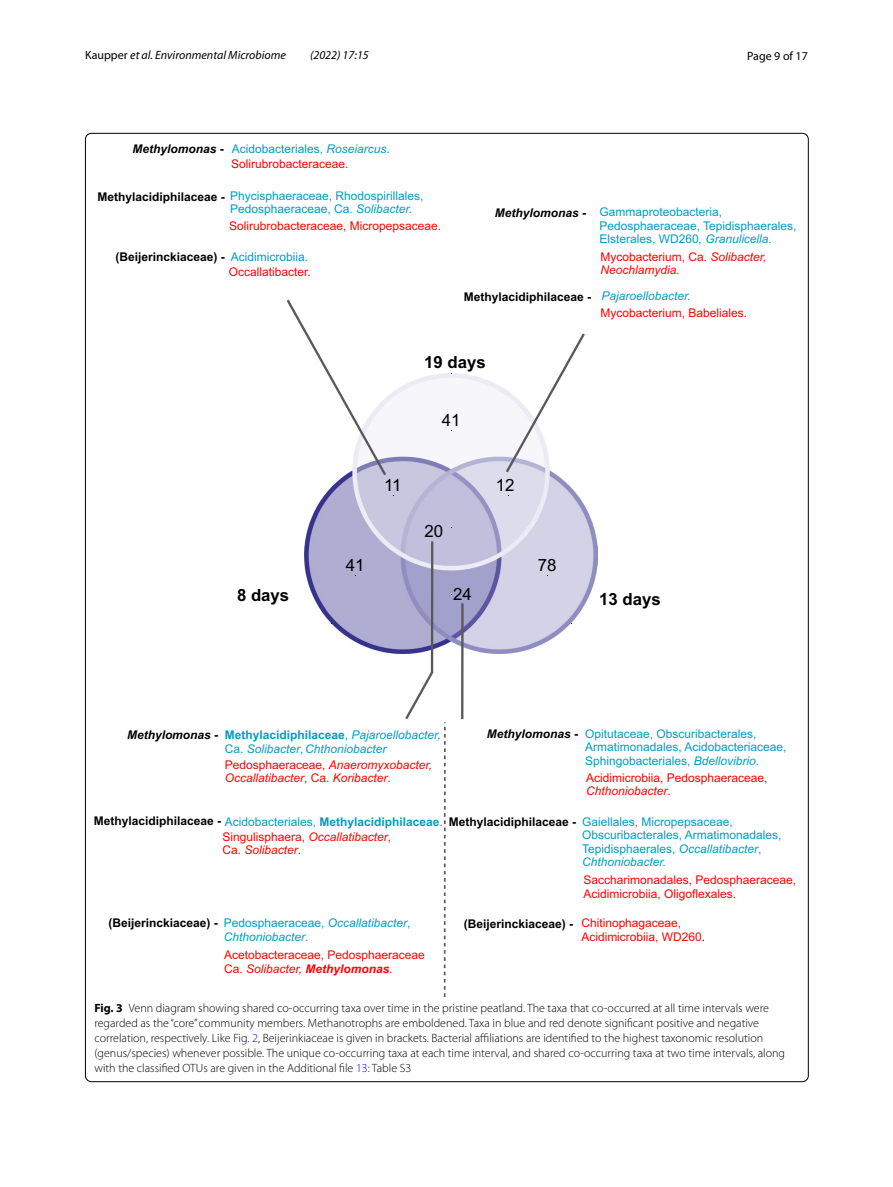
<style>
.page{position:relative;width:893px;height:1187px;background:#fff}
.page>*{position:absolute;margin:0;border:0;box-sizing:border-box;transform-origin:0 0}
.t1{font:16.8px "Arial Bold MT4";color:#000}
.t2{font:16.8px "Arial MT4";color:#000}
.t3{font:300 12px/15px "Myriad Pro";color:#000}
.t4{font:12px/13.4px "Arial MT4";color:#029cc3}
.t5{font:12px/13.4px "Arial MT4";color:#f00}
.t6{font:12px "Arial Bold MT4";color:#000}
.t7{font:12px/13.4px "Arial Italic MT4";color:#f00}
.t8{font:12px "Arial Italic MT4";color:#029cc3}
.t9{font:12px "Arial Bold MT4";color:#029cc3}
.t10{font:italic 12px "Myriad Pro";color:#000}
.t11{font:12px "Myriad Pro";color:#000}
.s1{font-style:normal}
.s2{font-family:"Arial Bold Italic MT3";color:#000}
.s3{font-family:"Arial Bold MT4";color:#000}
.s4{color:#029cc3}
.s5{font-family:"Arial Italic MT4";color:#029cc3}
.s6{font-family:"Arial Italic MT4"}
.s7{font-family:"Arial MT4";color:#029cc3}
.s8{font-family:"Arial MT4"}
.s9{color:#000}
.s10{font-family:"Arial Bold Italic MT3"}
.s11{font-weight:700}
.s12{color:#00f}
</style>
<div class="page">
<img style="left:305px;top:478px;width:292px;height:175px">
<hr style="left:461px;top:603px;width:3px;height:116px;background:#595959">
<svg style="left:403px;top:539px;width:33px;height:181px"></svg>
<svg style="left:444px;top:722px;width:2px;height:274px"></svg>
<svg style="left:286px;top:299px;width:299px;height:179px"></svg>
<p class="t10" style="left:85px;top:48px;width:202px"><span class="s1">Kaupper</span> et al. Environmental Microbiome</p>
<p class="t10" style="left:310px;top:48px;width:60px">(2022) 17:15</p>
<p class="t11" style="left:747px;top:48px;width:62px">Page 9 of 17</p>
<p class="t5" style="left:231px;top:142px;width:160px;line-height:14.5px;text-indent:-99px"><span class="s2">Methylomonas</span> <span class="s3">-</span> <span class="s4">Acidobacteriales,</span> <span class="s5">Roseiarcus</span><span class="s4">.<br></span>Solirubrobacteraceae.</p>
<p class="t4" style="left:230px;top:189px;width:195px;text-indent:-133px"><span class="s3">Methylacidiphilaceae -</span> Phycisphaeraceae, Rhodospirillales,<br>Pedosphaeraceae, Ca. <span class="s6">Solibacter.</span></p>
<p class="t5" style="left:229px;top:219px;width:213px">Solirubrobacteraceae, Micropepsaceae.</p>
<p class="t6" style="left:116px;top:248px;width:194px">(Beijerinckiaceae) - <span class="s7">Acidimicrobiia.</span></p>
<p class="t5" style="left:229px;top:265px;width:83px">Occallatibacter.</p>
<p class="t4" style="left:599px;top:205px;width:199px;text-indent:-105px"><span class="s2">Methylomonas</span> <span class="s3">-</span> Gammaproteobacteria,<br>Pedosphaeraceae, Tepidisphaerales,<br>Elsterales, WD260<span class="s6">, Granulicella</span>.</p>
<p class="t5" style="left:600px;top:250px;width:167px">Mycobacterium, Ca. <span class="s6">Solibacter,</span></p>
<p class="t7" style="left:600px;top:263px;width:81px">Neochlamydia.</p>
<p class="t6" style="left:464px;top:289px;width:229px">Methylacidiphilaceae - <span class="s5">Pajaroellobacter.</span></p>
<p class="t5" style="left:601px;top:306px;width:148px">Mycobacterium, Babeliales.</p>
<h1 class="t1" style="left:424px;top:350px;width:63px">19 days</h1>
<h1 class="t2" style="left:442px;top:409px;width:20px">41</h1>
<h1 class="t2" style="left:384px;top:474px;width:19px">11</h1>
<h1 class="t2" style="left:496px;top:474px;width:20px">12</h1>
<h1 class="t2" style="left:424px;top:520px;width:20px">20</h1>
<h1 class="t2" style="left:346px;top:553px;width:20px">41</h1>
<h1 class="t2" style="left:538px;top:553px;width:20px">78</h1>
<h1 class="t2" style="left:453px;top:583px;width:20px">24</h1>
<h1 class="t1" style="left:237px;top:583px;width:54px">8 days</h1>
<h1 class="t1" style="left:599px;top:587px;width:63px">13 days</h1>
<p class="t4" style="left:585px;top:727px;width:203px;text-indent:-98px"><span class="s2">Methylomonas</span> <span class="s3">-</span> Opitutaceae, Obscuribacterales,<br>Armatimonadales, Acidobacteriaceae,<br>Sphingobacteriales, <span class="s6">Bdellovibrio</span>.</p>
<p class="t5" style="left:586px;top:770px;width:183px">Acidimicrobiia, Pedosphaeraceae,</p>
<p class="t7" style="left:586px;top:784px;width:86px">Chthoniobacter<span class="s8">.</span></p>
<p class="t9" style="left:127px;top:727px;width:315px"><span class="s2">Methylomonas</span> <span class="s9">-</span> Methylacidiphilaceae<span class="s8">,</span> <span class="s6">Pajaroellobacter,</span></p>
<p class="t8" style="left:225px;top:740px;width:163px"><span class="s8">Ca.</span> Solibacter<span class="s8">,</span>Chthoniobacter</p>
<p class="t4" style="left:366px;top:742px;width:5px">.</p>
<p class="t7" style="left:225px;top:758px;width:209px"><span class="s8">Pedosphaeraceae,</span> Anaeromyxobacter,<br>Occallatibacter<span class="s8">, Ca.</span> Koribacter<span class="s8">.</span></p>
<p class="t6" style="left:94px;top:812px;width:350px">Methylacidiphilaceae - <span class="s7">Acidobacteriales,</span> <span class="s4">Methylacidiphilaceae</span><span class="s7">.</span></p>
<p class="t4" style="left:582px;top:815px;width:201px;text-indent:-133px"><span class="s3">Methylacidiphilaceae -</span> Gaiellales, Micropepsaceae,<br>Obscuribacterales, Armatimonadales,<br>Tepidisphaerales, <span class="s6">Occallatibacter</span>,</p>
<p class="t8" style="left:582px;top:854px;width:86px">Chthoniobacter.</p>
<p class="t5" style="left:583px;top:873px;width:214px">Saccharimonadales, Pedosphaeraceae,<br>Acidimicrobiia, Oligoflexales.</p>
<p class="t5" style="left:223px;top:829px;width:170px">Singulisphaera, <span class="s6">Occallatibacter</span>,</p>
<p class="t7" style="left:223px;top:843px;width:80px"><span class="s8">Ca.</span> Solibacter<span class="s8">.</span></p>
<p class="t6" style="left:108px;top:915px;width:111px">(Beijerinckiaceae) -</p>
<p class="t4" style="left:224px;top:916px;width:188px">Pedosphaeraceae, <span class="s6">Occallatibacter</span>,</p>
<p class="t8" style="left:224px;top:928px;width:86px">Chthoniobacter<span class="s8">.</span></p>
<p class="t5" style="left:224px;top:948px;width:202px">Acetobacteraceae, Pedosphaeraceae</p>
<p class="t7" style="left:224px;top:961px;width:170px"><span class="s8">Ca.</span> Solibacter, <span class="s10">Methylomonas</span>.</p>
<p class="t6" style="left:464px;top:915px;width:111px">(Beijerinckiaceae) -</p>
<p class="t5" style="left:581px;top:916px;width:125px">Chitinophagaceae,<br>Acidimicrobiia, WD260<span class="s9">.</span></p>
<p class="t3" style="left:94px;top:1000px;width:692px"><span class="s11">Fig. 3</span> Venn diagram showing shared co-occurring taxa over time in the pristine peatland. The taxa that co-occurred at all time intervals were regarded as the “core” community members. Methanotrophs are emboldened. Taxa in blue and red denote significant positive and negative correlation, respectively. Like Fig. <span class="s12">2</span>, Beijerinkiaceae is given in brackets. Bacterial affiliations are identified to the highest taxonomic resolution (genus/species) whenever possible. The unique co-occurring taxa at each time interval, and shared co-occurring taxa at two time intervals, along with the classified OTUs are given in the Additional file <span class="s12">13</span>: Table S3</p>
</div>
